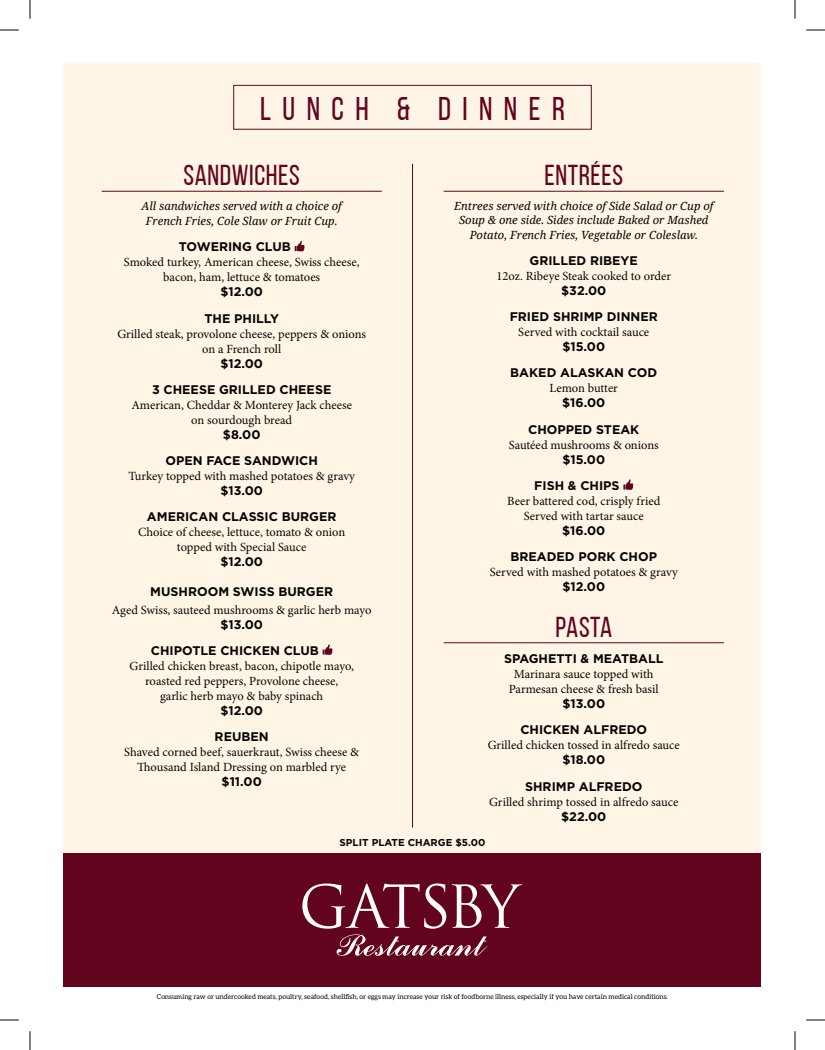
<style>
.page{position:relative;width:825px;height:1050px;background:#fff}
.page>*{position:absolute;margin:0;border:0;box-sizing:border-box;transform-origin:0 0}
.t1{font:32.75px "Bebas Neue";letter-spacing:.35em;color:#63041f}
.t2{font:28.75px "Bebas Neue";letter-spacing:.02em;color:#63041f}
.t3{font:12.5px/15px "Minion Pro";color:#040503;text-align:center}
.t4{font:700 12.5px/15px "Gotham";color:#040503;text-align:center}
.t5{font:italic 11.25px/15px "Noto Serif";color:#040503;text-align:center}
.t6{font:700 10px "Gotham";color:#040503}
.t7{font:6.88px "Aleo";color:#040503}
.s1{font-family:"Gotham";font-weight:700}
.s2{font-family:"Minion Pro";font-weight:400}
</style>
<div class="page">
<div style="left:64px;top:64px;width:697px;height:922px;background:#fef5e6"></div>
<hr style="left:102px;top:191px;width:280px;height:1px;background:#63041f">
<svg style="left:295px;top:241px;width:10px;height:10px"></svg>
<svg style="left:323px;top:644px;width:10px;height:11px"></svg>
<hr style="left:444px;top:191px;width:280px;height:1px;background:#63041f">
<hr style="left:444px;top:642px;width:280px;height:1px;background:#63041f">
<svg style="left:623px;top:479px;width:10px;height:11px"></svg>
<hr style="left:412px;top:164px;width:1px;height:663px;background:#63041f">
<div style="left:233px;top:85px;width:359px;height:45px;border:1px solid #63041f"></div>
<div style="left:64px;top:853px;width:697px;height:133px;background:#63041f"></div>
<svg style="left:302px;top:884px;width:220px;height:72px"></svg>
<svg style="left:0;top:29px;width:19px;height:2px"></svg>
<svg style="left:806px;top:29px;width:19px;height:2px"></svg>
<svg style="left:0;top:1019px;width:19px;height:2px"></svg>
<svg style="left:806px;top:1019px;width:19px;height:2px"></svg>
<svg style="left:29px;top:0;width:2px;height:19px"></svg>
<svg style="left:29px;top:1031px;width:2px;height:19px"></svg>
<svg style="left:794px;top:0;width:2px;height:19px"></svg>
<svg style="left:794px;top:1031px;width:2px;height:19px"></svg>
<p class="t1" style="left:260px;top:91px;width:306px">LUNCH &amp; DINNER</p>
<p class="t2" style="left:184px;top:160px;width:118px">SANDWICHES</p>
<p class="t5" style="left:142px;top:198px;width:202px">All sandwiches served with a choice of<br>French Fries, Cole Slaw or Fruit Cup.</p>
<p class="t4" style="left:179px;top:239px;width:114px">TOWERING CLUB</p>
<p class="t3" style="left:124px;top:255px;width:237px">Smoked turkey, American cheese, Swiss cheese,</p>
<p class="t3" style="left:163px;top:270px;width:159px">bacon, ham, lettuce &amp; tomatoes</p>
<p class="t4" style="left:220px;top:284px;width:44px">$12.00</p>
<p class="t3" style="left:117px;top:311px;width:250px"><span class="s1">THE PHILLY<br></span>Grilled steak, provolone cheese, peppers &amp; onions on a French roll<br><span class="s1">$12.00</span></p>
<p class="t3" style="left:131px;top:382px;width:222px"><span class="s1">3 CHEESE GRILLED CHEESE<br></span>American, Cheddar &amp; Monterey Jack cheese on sourdough bread<br><span class="s1">$8.00</span></p>
<p class="t3" style="left:128px;top:454px;width:228px"><span class="s1">OPEN FACE SANDWICH<br></span>Turkey topped with mashed potatoes &amp; gravy <span class="s1">$13.00</span></p>
<p class="t3" style="left:138px;top:510px;width:209px"><span class="s1">AMERICAN CLASSIC BURGER<br></span>Choice of cheese, lettuce, tomato &amp; onion topped with Special Sauce<br><span class="s1">$12.00</span></p>
<p class="t3" style="left:112px;top:583px;width:261px;line-height:18px"><span class="s1">MUSHROOM SWISS BURGER<br></span>Aged Swiss, sauteed mushrooms &amp; garlic herb mayo</p>
<p class="t4" style="left:220px;top:617px;width:44px">$13.00</p>
<p class="t4" style="left:151px;top:643px;width:169px">CHIPOTLE CHICKEN CLUB</p>
<p class="t3" style="left:130px;top:658px;width:226px">Grilled chicken breast, bacon, chipotle mayo,</p>
<p class="t3" style="left:145px;top:673px;width:195px">roasted red peppers, Provolone cheese,</p>
<p class="t3" style="left:160px;top:688px;width:165px">garlic herb mayo &amp; baby spinach</p>
<p class="t4" style="left:220px;top:703px;width:44px">$12.00</p>
<p class="t3" style="left:124px;top:730px;width:236px"><span class="s1">REUBEN<br></span>Shaved corned beef, sauerkraut, Swiss cheese &amp;<br>Thousand Island Dressing on marbled rye <span class="s1">$11.00</span></p>
<p class="t2" style="left:544px;top:160px;width:80px">ENTRÉES</p>
<p class="t5" style="left:454px;top:199px;width:261px;line-height:13.5px">Entrees served with choice of Side Salad or Cup of<br>Soup &amp; one side. Sides include Baked or Mashed</p>
<p class="t5" style="left:470px;top:227px;width:230px">Potato, French Fries, Vegetable or Coleslaw.</p>
<p class="t4" style="left:530px;top:253px;width:110px">GRILLED RIBEYE</p>
<p class="t3" style="left:496px;top:268px;width:176px">12oz. Ribeye Steak cooked to order <span class="s1">$32.00</span></p>
<p class="t4" style="left:510px;top:309px;width:150px">FRIED SHRIMP DINNER<br><span class="s2">Served with cocktail sauce </span>$15.00</p>
<p class="t4" style="left:510px;top:365px;width:149px">BAKED ALASKAN COD</p>
<p class="t3" style="left:550px;top:381px;width:70px">Lemon butter <span class="s1">$16.00</span></p>
<p class="t4" style="left:528px;top:422px;width:113px">CHOPPED STEAK</p>
<p class="t3" style="left:509px;top:437px;width:151px">Sautéed mushrooms &amp; onions <span class="s1">$15.00</span></p>
<p class="t4" style="left:534px;top:478px;width:87px">FISH &amp; CHIPS</p>
<p class="t3" style="left:507px;top:493px;width:155px">Beer battered cod, crisply fried<br>Served with tartar sauce <span class="s1">$16.00</span></p>
<p class="t3" style="left:490px;top:550px;width:189px"><span class="s1">BREADED PORK CHOP<br></span>Served with mashed potatoes &amp; gravy <span class="s1">$12.00</span></p>
<p class="t2" style="left:555px;top:611px;width:58px">PASTA</p>
<p class="t3" style="left:504px;top:652px;width:161px"><span class="s1">SPAGHETTI &amp; MEATBALL<br></span>Marinara sauce topped with<br>Parmesan cheese &amp; fresh basil <span class="s1">$13.00</span></p>
<p class="t3" style="left:488px;top:723px;width:194px"><span class="s1">CHICKEN ALFREDO<br></span>Grilled chicken tossed in alfredo sauce <span class="s1">$18.00</span></p>
<p class="t3" style="left:489px;top:779px;width:191px"><span class="s1">SHRIMP ALFREDO<br></span>Grilled shrimp tossed in alfredo sauce <span class="s1">$22.00</span></p>
<p class="t6" style="left:340px;top:836px;width:147px">SPLIT PLATE CHARGE $5.00</p>
<p class="t7" style="left:157px;top:993px;width:513px">Consuming raw or undercooked meats, poultry, seafood, shellfish, or eggs may increase your risk of foodborne illness, especially if you have certain medical conditions.</p>
</div>
